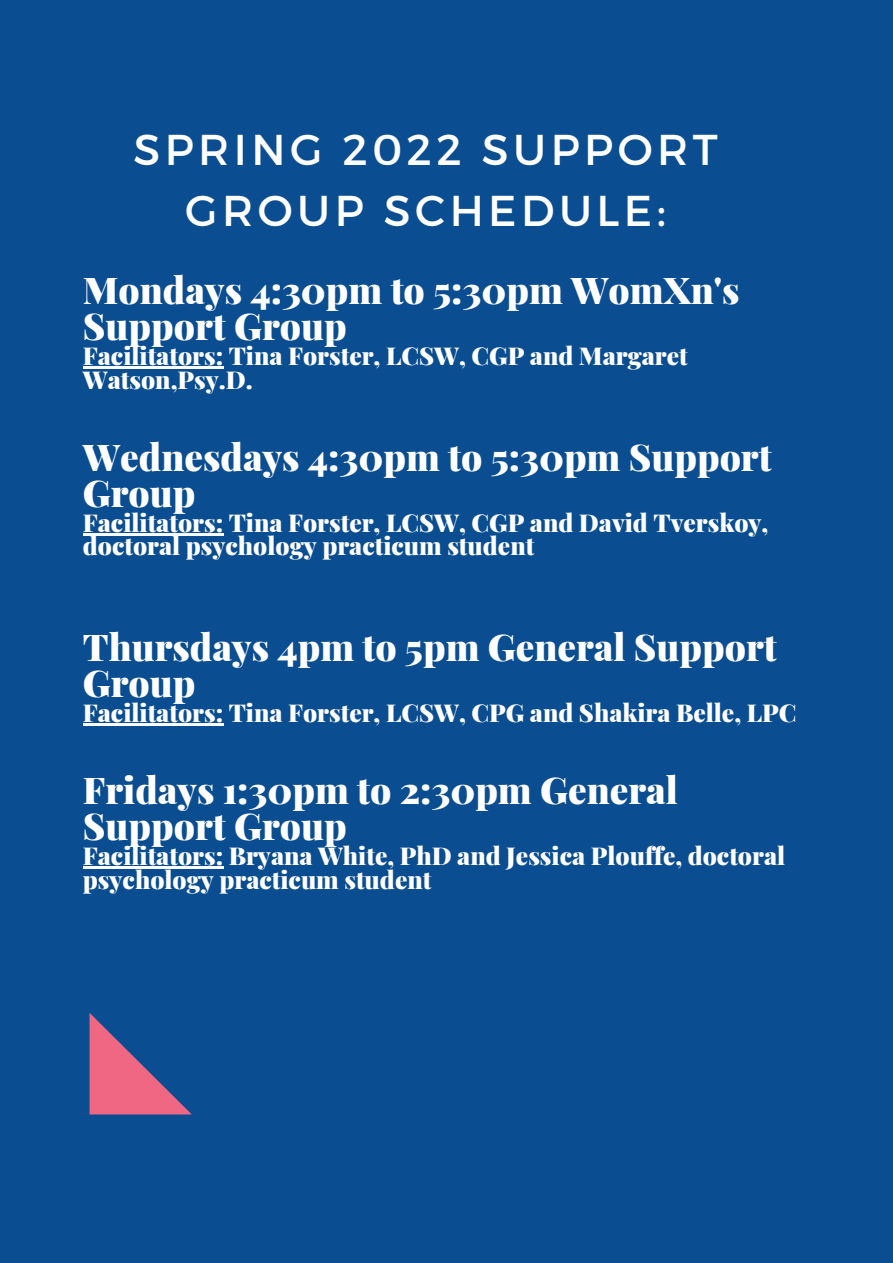
<style>
.page{position:relative;width:893px;height:1263px;background:#0a4e91}
.page>*{position:absolute;margin:0;border:0;box-sizing:border-box;transform-origin:0 0}
.t1{font:43.12px/60.3px "Montserrat";letter-spacing:.105em;color:#fff;text-align:center}
.t2{font:900 36.97px/36px "Playfair Display";color:#fff}
.t3{font:900 24.67px/23.6px "Playfair Display";color:#fff}
</style>
<div class="page">
<hr style="left:83px;top:367px;width:140px;height:2px;background:#fff">
<hr style="left:83px;top:533px;width:140px;height:3px;background:#fff">
<hr style="left:83px;top:724px;width:140px;height:2px;background:#fff">
<hr style="left:83px;top:866px;width:140px;height:3px;background:#fff">
<svg style="left:90px;top:1013px;width:102px;height:101px"></svg>
<p class="t1" style="left:133px;top:118px;width:586px">SPRING 2022 SUPPORT<br>GROUP SCHEDULE:</p>
<p class="t2" style="left:83px;top:271px;width:658px">Mondays 4:30pm to 5:30pm WomXn's<br>Support Group</p>
<p class="t3" style="left:83px;top:343px;width:606px">Facilitators: Tina Forster, LCSW, CGP and Margaret<br>Watson,Psy.D.</p>
<p class="t2" style="left:83px;top:437px;width:690px">Wednesdays 4:30pm to 5:30pm Support<br>Group</p>
<p class="t3" style="left:83px;top:510px;width:687px">Facilitators: Tina Forster, LCSW, CGP and David Tverskoy, doctoral psychology practicum student</p>
<p class="t2" style="left:83px;top:628px;width:695px">Thursdays 4pm to 5pm General Support<br>Group</p>
<p class="t3" style="left:83px;top:700px;width:715px">Facilitators: Tina Forster, LCSW, CPG and Shakira Belle, LPC</p>
<p class="t2" style="left:83px;top:771px;width:596px">Fridays 1:30pm to 2:30pm General<br>Support Group</p>
<p class="t3" style="left:83px;top:843px;width:704px">Facilitators: Bryana White, PhD and Jessica Plouffe, doctoral psychology practicum student</p>
</div>
